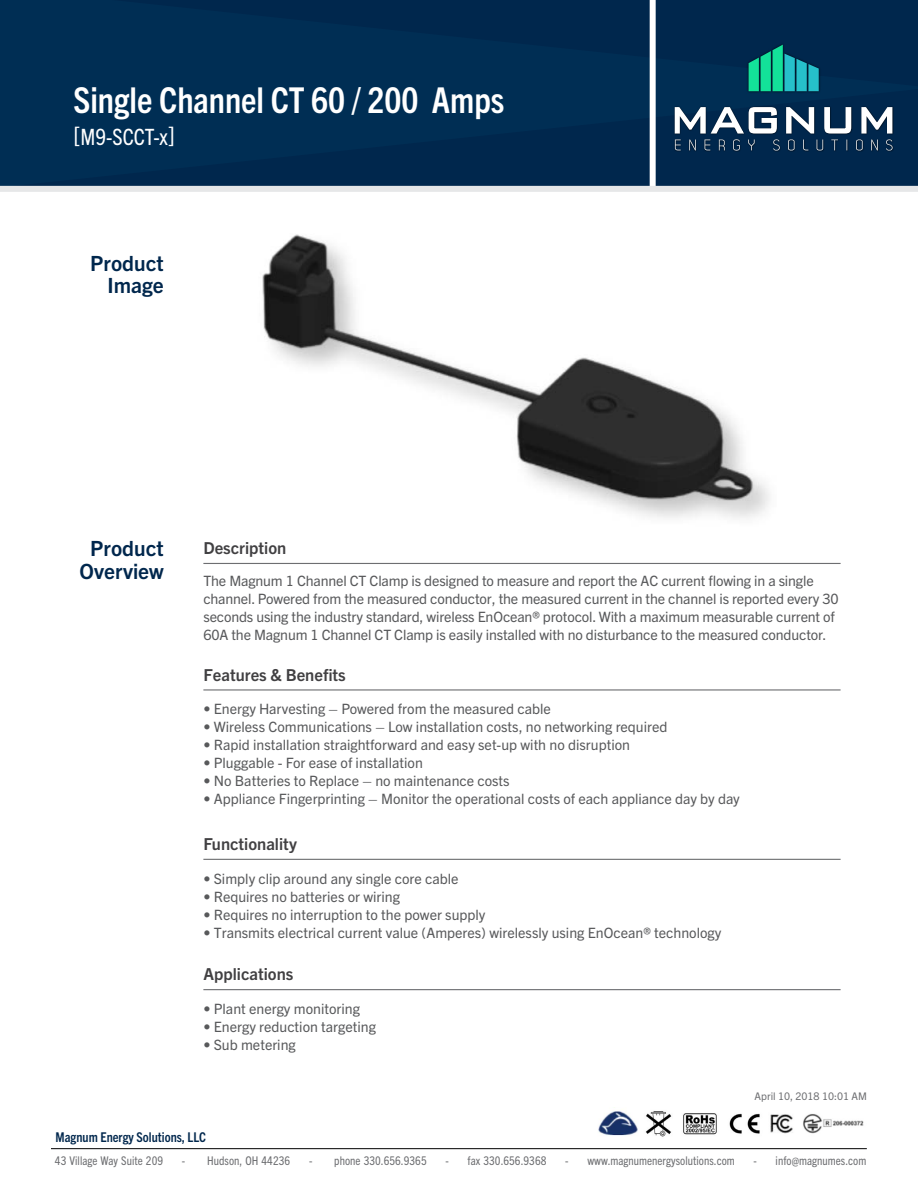
<style>
.page{position:relative;width:918px;height:1188px;background:#fff}
.page>*{position:absolute;margin:0;border:0;box-sizing:border-box;transform-origin:0 0}
.t1{font:700 condensed 35.7px "Trade Gothic Next LT Pro";color:#fff}
.t2{font:condensed 22.5px "Trade Gothic Next LT Pro";color:#fff}
.t3{font:700 21px/22.5px "Trade Gothic Next LT Pro";color:#00274d;text-align:center}
.t4{font:700 16.5px "Trade Gothic Next LT Pro";color:#414042}
.t5{font:14.25px/18px "Trade Gothic Next LT Pro";color:#58595b}
.t6{font:700 condensed 13.5px "Trade Gothic Next LT Pro";color:#00274d}
.t7{font:condensed 12px "Trade Gothic Next LT Pro";letter-spacing:.005em;color:#6d6e71}
.t8{font:10.5px "Trade Gothic Next LT Pro";color:#6d6e71}
.s1{font-size:25.5px}
</style>
<div class="page">
<div style="left:0;top:0;width:918px;height:186px;background:#002e54"></div>
<div style="left:650px;top:0;width:6px;height:189px;background:#fff"></div>
<div style="left:0;top:186px;width:918px;height:6px;background:#e6e7e8"></div>
<img style="left:262px;top:234px;width:508px;height:284px">
<hr style="left:203px;top:563px;width:638px;height:1px;background:#6d6e71">
<hr style="left:203px;top:689px;width:638px;height:2px;background:#6d6e71">
<hr style="left:203px;top:859px;width:638px;height:1px;background:#6d6e71">
<hr style="left:203px;top:989px;width:638px;height:1px;background:#6d6e71">
<div style="left:746px;top:42px;width:75px;height:52px;background:#000;opacity:.75"></div>
<svg style="left:749px;top:45px;width:70px;height:46px;background:#119288"></svg>
<div style="left:674px;top:106px;width:220px;height:46px;background:#000;opacity:.75"></div>
<svg style="left:674px;top:101px;width:219px;height:50px"></svg>
<hr style="left:51px;top:1148px;width:816px;height:1px;background:#000">
<img style="left:598px;top:1107px;width:266px;height:30px">
<h1 class="t1" style="left:74px;top:76px;width:433px">Single Channel CT 60 / 200 Amps</h1>
<h2 class="t2" style="left:74px;top:121px;width:103px"><span class="s1">[</span>M9-SCCT-x<span class="s1">]</span></h2>
<h3 class="t3" style="left:90px;top:250px;width:75px;text-align:right">Product<br>Image</h3>
<h3 class="t3" style="left:80px;top:536px;width:86px">Product<br>Overview</h3>
<p class="t4" style="left:203px;top:537px;width:84px">Description</p>
<p class="t5" style="left:203px;top:570px;width:637px">The Magnum 1 Channel CT Clamp is designed to measure and report the AC current flowing in a single channel. Powered from the measured conductor, the measured current in the channel is reported every 30 seconds using the industry standard, wireless EnOcean® protocol. With a maximum measurable current of 60A the Magnum 1 Channel CT Clamp is easily installed with no disturbance to the measured conductor.</p>
<p class="t4" style="left:203px;top:663px;width:144px">Features &amp; Benefits</p>
<p class="t5" style="left:203px;top:699px;width:349px">• Energy Harvesting – Powered from the measured cable</p>
<p class="t5" style="left:203px;top:717px;width:466px">• Wireless Communications – Low installation costs, no networking required</p>
<p class="t5" style="left:203px;top:735px;width:428px">• Rapid installation straightforward and easy set-up with no disruption</p>
<p class="t5" style="left:203px;top:753px;width:221px">• Pluggable - For ease of installation</p>
<p class="t5" style="left:203px;top:771px;width:308px">• No Batteries to Replace – no maintenance costs</p>
<p class="t5" style="left:203px;top:789px;width:538px">• Appliance Fingerprinting – Monitor the operational costs of each appliance day by day</p>
<p class="t4" style="left:203px;top:833px;width:95px">Functionality</p>
<p class="t5" style="left:203px;top:869px;width:257px">• Simply clip around any single core cable</p>
<p class="t5" style="left:203px;top:887px;width:198px">• Requires no batteries or wiring</p>
<p class="t5" style="left:203px;top:905px;width:284px">• Requires no interruption to the power supply</p>
<p class="t5" style="left:203px;top:923px;width:520px">• Transmits electrical current value (Amperes) wirelessly using EnOcean® technology</p>
<p class="t4" style="left:203px;top:963px;width:92px">Applications</p>
<p class="t5" style="left:203px;top:999px;width:158px">• Plant energy monitoring</p>
<p class="t5" style="left:203px;top:1017px;width:174px">• Energy reduction targeting</p>
<p class="t5" style="left:203px;top:1035px;width:94px">• Sub metering</p>
<p class="t8" style="left:755px;top:1089px;width:114px">April 10, 2018 10:01 AM</p>
<p class="t6" style="left:56px;top:1128px;width:152px">Magnum Energy Solutions, LLC</p>
<p class="t7" style="left:55px;top:1152px;width:110px">43 Village Way Suite 209</p>
<p class="t7" style="left:182px;top:1152px;width:110px">- Hudson, OH 44236</p>
<p class="t7" style="left:309px;top:1152px;width:119px">- phone 330.656.9365</p>
<p class="t7" style="left:446px;top:1152px;width:103px">- fax 330.656.9368</p>
<p class="t7" style="left:565px;top:1152px;width:171px">- www.magnumenergysolutions.com</p>
<p class="t7" style="left:754px;top:1152px;width:114px">- info@magnumes.com</p>
</div>
